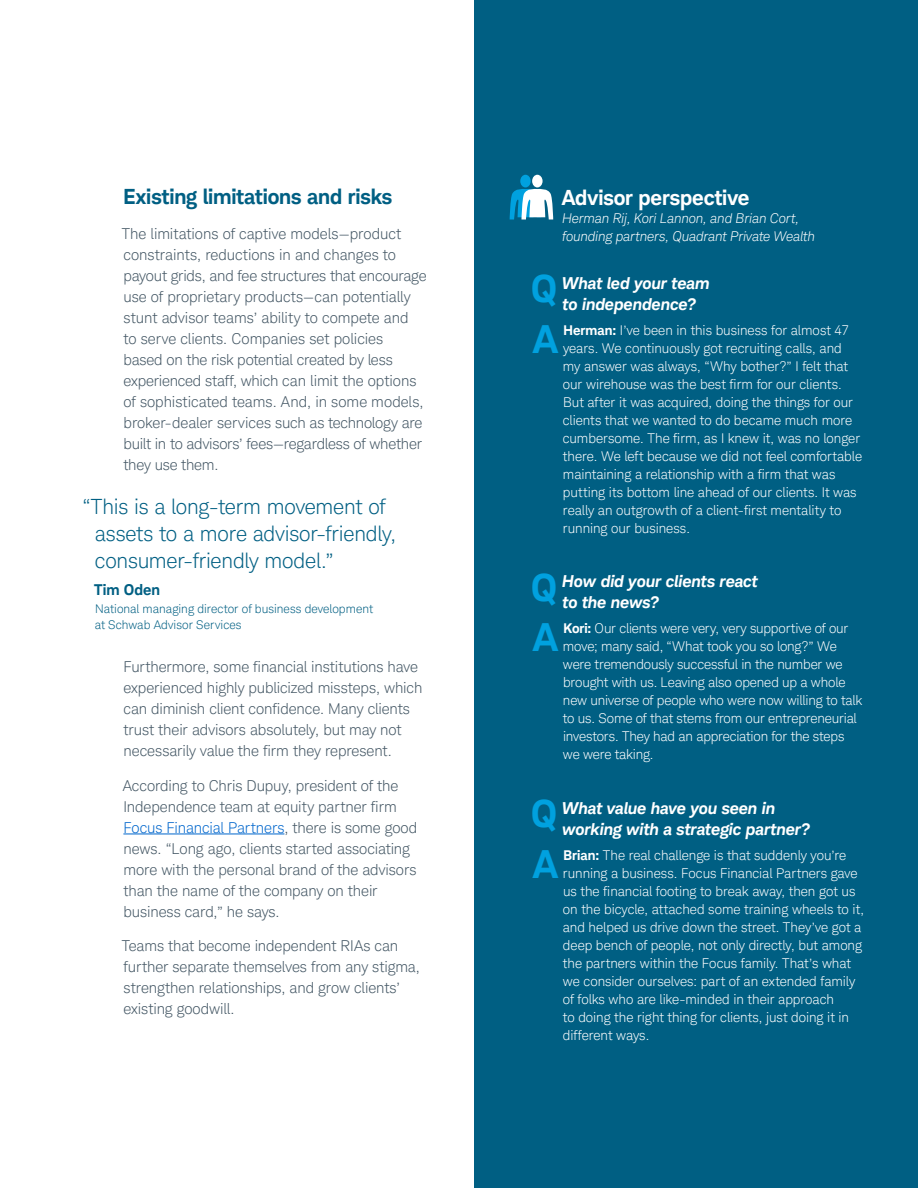
<style>
.page{position:relative;width:918px;height:1188px;background:#fff}
.page>*{position:absolute;margin:0;border:0;box-sizing:border-box;transform-origin:0 0}
.t1{font:700 38.85px "Charles Modern";color:#00a1df}
.t2{font:700 37.65px "Charles Modern";color:#00a1df}
.t3{font:300 21px/27px "Charles Modern";letter-spacing:-.01em;color:#005f83}
.t4{font:700 21px "Charles Modern";letter-spacing:-.005em;color:#005f83}
.t5{font:700 21px "Charles Modern";letter-spacing:-.005em;color:#fff}
.t6{font:italic 700 16.5px/21px "Charles Modern";color:#fff}
.t7{font:300 15px/21px "Charles Modern";letter-spacing:-.005em;color:#425563}
.t8{font:700 15px "Charles Modern";letter-spacing:.005em;color:#005f83}
.t9{font:300 13.5px/18px "Charles Modern";color:#fff}
.t10{font:italic 300 13.5px/18px "Charles Modern";letter-spacing:-.01em;color:#fff}
.t11{font:300 12px/16.5px "Charles Modern";letter-spacing:.005em;color:#005f83}
.s1{color:#06c}
.s2{font-weight:700}
</style>
<div class="page">
<hr style="left:123px;top:834px;width:161px;height:1px;background:#06c">
<div style="left:474px;top:0;width:444px;height:1188px;background:#005f83"></div>
<div style="left:520px;top:175px;width:11px;height:12px;background:#00a1df;border-radius:50%"></div>
<svg style="left:510px;top:188px;width:43px;height:32px"></svg>
<div style="left:532px;top:175px;width:11px;height:12px;background:#fff;border-radius:50%"></div>
<h3 class="t4" style="left:123px;top:184px;width:270px">Existing limitations and risks</h3>
<p class="t7" style="left:122px;top:223px;width:306px">The limitations of captive models—product constraints, reductions in and changes to payout grids, and fee structures that encourage use of proprietary products—can potentially stunt advisor teams’ ability to compete and<br>to serve clients. Companies set policies<br>based on the risk potential created by less experienced staff, which can limit the options of sophisticated teams. And, in some models, broker-dealer services such as technology are built in to advisors’ fees—regardless of whether they use them.</p>
<h3 class="t3" style="left:95px;top:493px;width:303px;text-indent:-12px">“This is a long-term movement of assets to a more advisor-friendly, consumer-friendly model.”</h3>
<p class="t8" style="left:94px;top:580px;width:67px">Tim Oden</p>
<p class="t11" style="left:95px;top:600px;width:280px">National managing director of business development at Schwab Advisor Services</p>
<p class="t7" style="left:123px;top:657px;width:301px">Furthermore, some financial institutions have experienced highly publicized missteps, which can diminish client confidence. Many clients trust their advisors absolutely, but may not necessarily value the firm they represent.</p>
<p class="t7" style="left:123px;top:775px;width:296px">According to Chris Dupuy, president of the Independence team at equity partner firm <span class="s1">Focus Financial Partners</span>, there is some good news. “Long ago, clients started associating more with the personal brand of the advisors than the name of the company on their business card,” he says.</p>
<p class="t7" style="left:122px;top:936px;width:300px">Teams that become independent RIAs can further separate themselves from any stigma, strengthen relationships, and grow clients’ existing goodwill.</p>
<h3 class="t5" style="left:562px;top:185px;width:189px">Advisor perspective</h3>
<p class="t10" style="left:562px;top:209px;width:255px">Herman Rij, Kori Lannon, and Brian Cort, founding partners, Quadrant Private Wealth</p>
<h2 class="t2" style="left:531px;top:266px;width:28px">Q</h2>
<p class="t6" style="left:562px;top:272px;width:149px">What led your team to independence?</p>
<h1 class="t1" style="left:533px;top:315px;width:27px">A</h1>
<p class="t9" style="left:563px;top:321px;width:301px"><span class="s2">Herman:</span> I’ve been in this business for almost 47 years. We continuously got recruiting calls, and my answer was always, “Why bother?” I felt that our wirehouse was the best firm for our clients.<br>But after it was acquired, doing the things for our clients that we wanted to do became much more cumbersome. The firm, as I knew it, was no longer there. We left because we did not feel comfortable maintaining a relationship with a firm that was putting its bottom line ahead of our clients. It was really an outgrowth of a client-first mentality to running our business.</p>
<h2 class="t2" style="left:531px;top:565px;width:28px">Q</h2>
<p class="t6" style="left:562px;top:571px;width:197px">How did your clients react to the news?</p>
<h1 class="t1" style="left:533px;top:614px;width:27px">A</h1>
<p class="t9" style="left:563px;top:619px;width:301px"><span class="s2">Kori:</span> Our clients were very, very supportive of our move; many said, “What took you so long?” We were tremendously successful in the number we brought with us. Leaving also opened up a whole new universe of people who were now willing to talk to us. Some of that stems from our entrepreneurial investors. They had an appreciation for the steps we were taking.</p>
<h2 class="t2" style="left:531px;top:791px;width:28px">Q</h2>
<p class="t6" style="left:562px;top:797px;width:250px">What value have you seen in working with a strategic partner?</p>
<h1 class="t1" style="left:533px;top:840px;width:27px">A</h1>
<p class="t9" style="left:563px;top:846px;width:303px"><span class="s2">Brian:</span> The real challenge is that suddenly you’re running a business. Focus Financial Partners gave us the financial footing to break away, then got us on the bicycle, attached some training wheels to it, and helped us drive down the street. They’ve got a deep bench of people, not only directly, but among the partners within the Focus family. That’s what we consider ourselves: part of an extended family of folks who are like-minded in their approach<br>to doing the right thing for clients, just doing it in different ways.</p>
</div>
